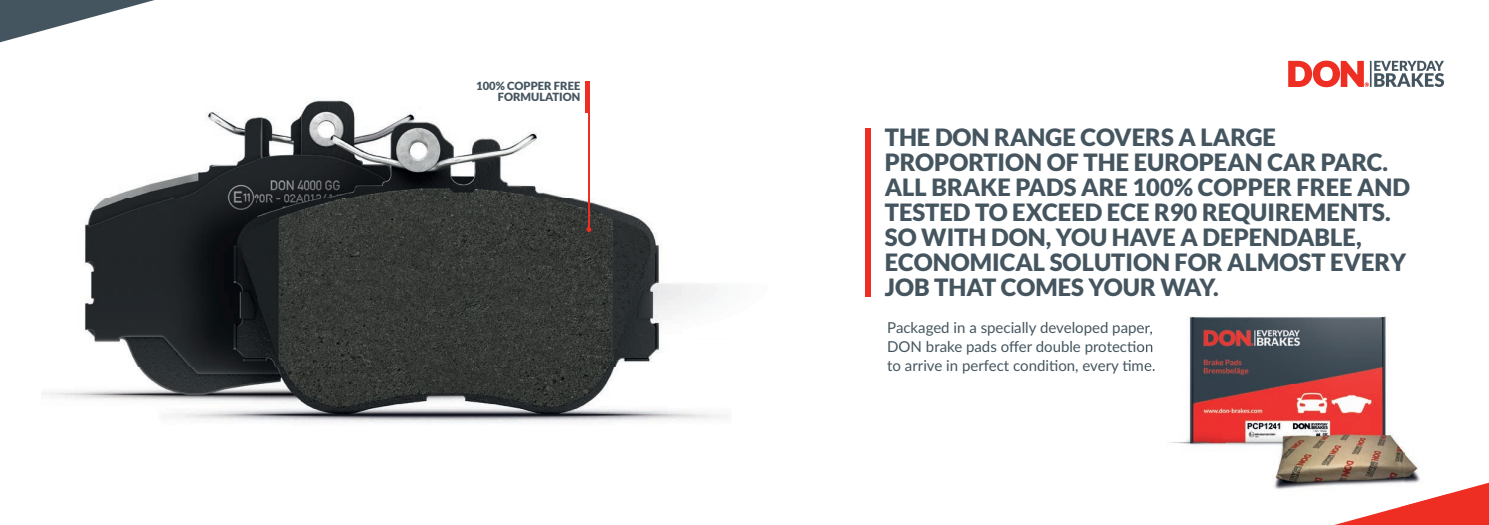
<style>
.page{position:relative;width:1489px;height:525px;background:#fff}
.page>*{position:absolute;margin:0;border:0;box-sizing:border-box;transform-origin:0 0}
.t1{font:900 23.75px/25px "Lato";color:#45555f}
.t2{font:15px/18.8px "Lato";color:#45555f}
.t3{font:900 11.25px/11.2px "Lato";color:#45555f;text-align:right}
</style>
<div class="page">
<img style="left:42px;top:81px;width:687px;height:342px">
<svg style="left:0;top:0;width:155px;height:42px"></svg>
<svg style="left:1338px;top:483px;width:150px;height:41px"></svg>
<div style="left:865px;top:128px;width:5px;height:168px;background:#ee2e22"></div>
<svg style="left:1288px;top:61px;width:155px;height:26px"></svg>
<hr style="left:588px;top:81px;width:1px;height:148px;background:#ee2e22">
<svg style="left:586px;top:227px;width:5px;height:5px"></svg>
<hr style="left:585px;top:81px;width:4px;height:32px;background:#ee2e22">
<img style="left:1171px;top:316px;width:232px;height:191px">
<img style="left:1403px;top:450px;width:44px;height:43px">
<img style="left:1397px;top:493px;width:50px;height:14px">
<img style="left:1143px;top:325px;width:9px;height:11px">
<svg style="left:1143px;top:344px;width:10px;height:9px"></svg>
<img style="left:1144px;top:363px;width:11px;height:8px">
<p class="t3" style="left:476px;top:80px;width:106px">100% COPPER FREE<br>FORMULATION</p>
<p class="t1" style="left:884px;top:124px;width:527px">THE DON RANGE COVERS A LARGE PROPORTION OF THE EUROPEAN CAR PARC.<br>ALL BRAKE PADS ARE 100% COPPER FREE AND TESTED TO EXCEED ECE R90 REQUIREMENTS.<br>SO WITH DON, YOU HAVE A DEPENDABLE, ECONOMICAL SOLUTION FOR ALMOST EVERY JOB THAT COMES YOUR WAY.</p>
<p class="t2" style="left:887px;top:318px;width:270px">Packaged in a specially developed paper,<br>DON brake pads offer double protection to arrive in perfect condition, every time.</p>
</div>
